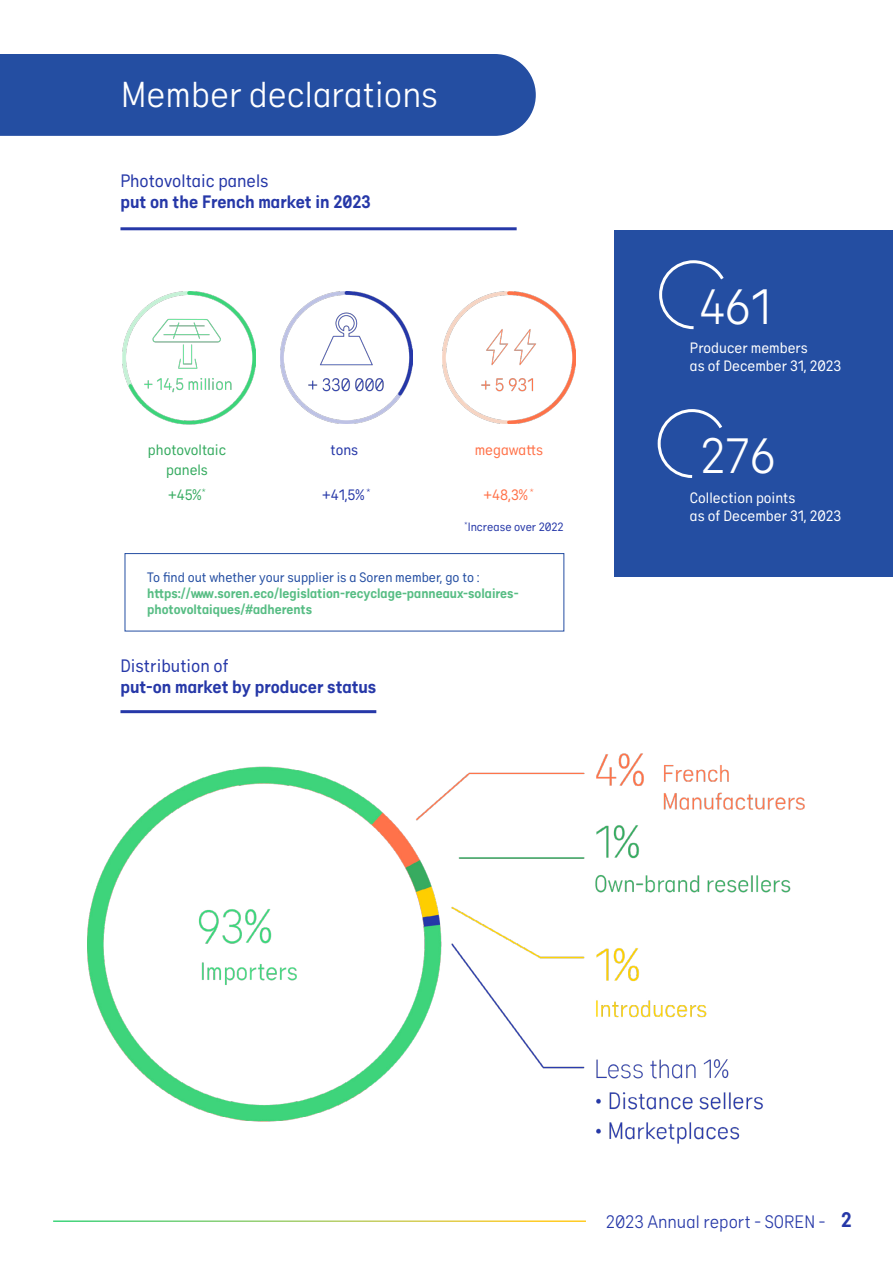
<style>
.page{position:relative;width:893px;height:1263px;background:#fff}
.page>*{position:absolute;margin:0;border:0;box-sizing:border-box;transform-origin:0 0}
.t1{font:300 49.5px "Gravitica";letter-spacing:-.005em;color:#fff}
.t2{font:300 36px "Gravitica";color:#fff}
.t3{font:700 18px "Gravitica";color:#2638a8}
.t4{font:18px "Gravitica";color:#2638a8}
.t5{font:300 18px "Gravitica";color:#2638a8}
.t6{font:15px/18px "Gravitica";color:#fff}
.t7{font:15px/19.5px "Gravitica";color:#36ab60;text-align:center}
.t8{font:15px "Gravitica";color:#ff7249}
.t9{font:15px "Gravitica";color:#2638a8}
.t10{font:700 13.65px/16.4px "Gravitica";color:#57bd84}
.t11{font:13.65px "Gravitica";color:#244ea2}
.t12{font:12px "Gravitica";color:#2638a8}
.s1{font-weight:700;font-size:21px}
</style>
<div class="page">
<div style="left:0;top:54px;width:536px;height:82px;background:#244ea2"></div>
<hr style="left:120px;top:227px;width:397px;height:3px;background:#2638a8">
<hr style="left:120px;top:710px;width:256px;height:3px;background:#2638a8">
<img style="left:87px;top:753px;width:718px;height:390px">
<img style="left:123px;top:291px;width:132px;height:134px">
<img style="left:280px;top:291px;width:133px;height:133px">
<img style="left:443px;top:291px;width:132px;height:133px">
<div style="left:614px;top:230px;width:279px;height:347px;background:#244ea2"></div>
<svg style="left:659px;top:260px;width:65px;height:70px"></svg>
<svg style="left:657px;top:409px;width:65px;height:69px"></svg>
<div style="left:125px;top:553px;width:439px;height:78px;border:1px solid #244ea2"></div>
<h2 class="t2" style="left:121px;top:74px;width:318px">Member declarations</h2>
<h3 class="t4" style="left:120px;top:170px;width:150px">Photovoltaic panels</h3>
<h3 class="t3" style="left:120px;top:191px;width:252px">put on the French market in 2023</h3>
<p class="t7" style="left:148px;top:440px;width:80px">photovoltaic panels</p>
<p class="t9" style="left:331px;top:441px;width:29px">tons</p>
<p class="t8" style="left:475px;top:441px;width:70px">megawatts</p>
<p class="t7" style="left:168px;top:485px;width:40px">+45%<sup>*</sup></p>
<p class="t9" style="left:322px;top:486px;width:50px">+41,5% <sup>*</sup></p>
<p class="t8" style="left:483px;top:486px;width:52px">+48,3% <sup>*</sup></p>
<p class="t12" style="left:464px;top:520px;width:101px"><sup>*</sup>Increase over 2022</p>
<p class="t11" style="left:147px;top:569px;width:334px">To find out whether your supplier is a Soren member, go to :</p>
<p class="t10" style="left:147px;top:584px;width:373px">https://www.soren.eco/legislation-recyclage-panneaux-solaires&shy;photovoltaiques/#adherents</p>
<h3 class="t4" style="left:121px;top:655px;width:110px">Distribution of</h3>
<h3 class="t3" style="left:121px;top:676px;width:257px">put-on market by producer status</h3>
<h1 class="t1" style="left:699px;top:278px;width:74px">461</h1>
<p class="t6" style="left:690px;top:339px;width:153px">Producer members<br>as of December 31, 2023</p>
<h1 class="t1" style="left:700px;top:427px;width:77px">276</h1>
<p class="t6" style="left:690px;top:488px;width:153px">Collection points<br>as of December 31, 2023</p>
<h3 class="t5" style="left:606px;top:1211px;width:247px">2023 Annual report - SOREN - <span class="s1">2</span></h3>
</div>
